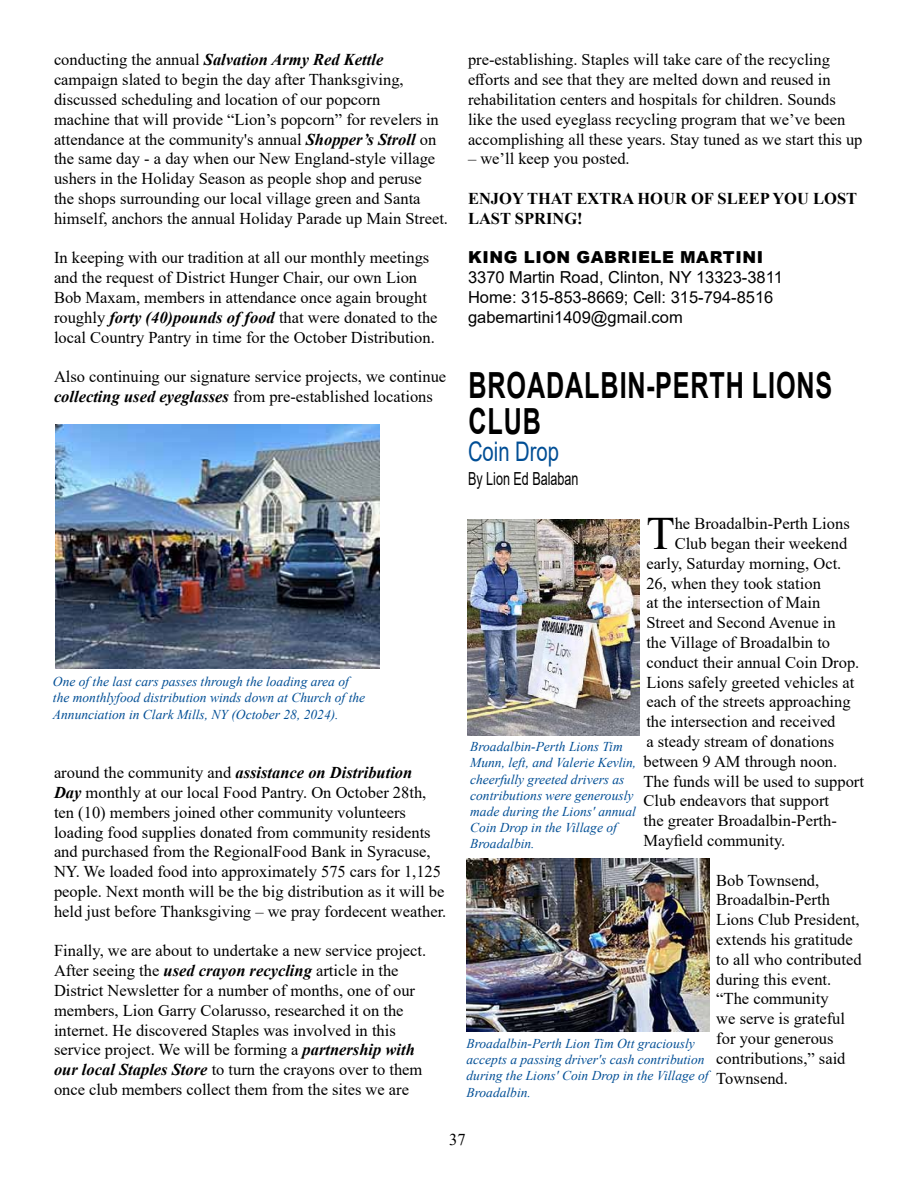
<style>
.page{position:relative;width:918px;height:1188px;background:#fff}
.page>*{position:absolute;margin:0;border:0;box-sizing:border-box;transform-origin:0 0}
.Title_2{font:46.35px "Times New Roman";color:#000}
.Title_2-2{font:700 36px/36px "Arial";letter-spacing:.035em;color:#000;scale:.7 1}
.Title_2-3{font:27px "Arial";color:#004e95;scale:.75 1}
.Title_2-4{font:18px "Arial";color:#000;scale:.7 1}
.Title_2-5{font:16.5px/19.8px "Times New Roman";color:#000}
.Title_2-6{font:16.5px "Arial";color:#000}
.Title_2-7{font:700 16.5px/19.8px "Times New Roman";color:#000}
.Title_2-8{font:900 16.5px "Arial";letter-spacing:.035em;color:#000}
.Paragraph_Style_1{font:italic 13.5px/16.2px "Times New Roman";color:#004e95}
.s1{font-weight:700;font-style:italic}
</style>
<div class="page">
<img style="left:55px;top:425px;width:324px;height:244px">
<img style="left:467px;top:520px;width:173px;height:215px">
<img style="left:467px;top:858px;width:243px;height:174px">
<p class="Title_2-5" style="left:54px;top:49px;width:386px">conducting the annual <span class="s1">Salvation Army Red Kettle </span>campaign slated to begin the day after Thanksgiving, discussed scheduling and location of our popcorn machine that will provide “Lion’s popcorn” for revelers in</p>
<p class="Title_2-5" style="left:54px;top:148px;width:396px">the same day - a day when our New England-style village ushers in the Holiday Season as people shop and peruse<br>the shops surrounding our local village green and Santa himself, anchors the annual Holiday Parade up Main Street.</p>
<p class="Title_2-5" style="left:54px;top:247px;width:385px">In keeping with our tradition at all our monthly meetings and the request of District Hunger Chair, our own Lion Bob Maxam, members in attendance once again brought roughly <span class="s1">forty (40)pounds of food</span> that were donated to the local Country Pantry in time for the October Distribution.</p>
<p class="Title_2-5" style="left:54px;top:366px;width:394px">Also continuing our signature service projects, we continue <span class="s1">collecting used eyeglasses</span> from pre-established locations</p>
<p class="Title_2-5" style="left:54px;top:129px;width:384px">attendance at the community's annual <span class="s1">Shopper’s Stroll</span> on</p>
<p class="Paragraph_Style_1" style="left:53px;top:673px;width:314px">One of the last cars passes through the loading area of the monthlyfood distribution winds down at Church of the<br>Annunciation in Clark Mills, NY (October 28, 2024).</p>
<p class="Title_2-5" style="left:54px;top:762px;width:394px">around the community and <span class="s1">assistance on Distribution<br>Day</span> monthly at our local Food Pantry. On October 28th, ten (10) members joined other community volunteers loading food supplies donated from community residents and purchased from the RegionalFood Bank in Syracuse, NY. We loaded food into approximately 575 cars for 1,125 people. Next month will be the big distribution as it will be held just before Thanksgiving – we pray fordecent weather.</p>
<p class="Title_2-5" style="left:54px;top:940px;width:374px">Finally, we are about to undertake a new service project.<br>After seeing the <span class="s1">used crayon recycling</span> article in the District Newsletter for a number of months, one of our members, Lion Garry Colarusso, researched it on the internet. He discovered Staples was involved in this service project. We will be forming a <span class="s1">partnership with our local Staples Store</span> to turn the crayons over to them once club members collect them from the sites we are</p>
<p class="Title_2-5" style="left:468px;top:49px;width:396px">pre-establishing. Staples will take care of the recycling efforts and see that they are melted down and reused in rehabilitation centers and hospitals for children. Sounds like the used eyeglass recycling program that we’ve been accomplishing all these years. Stay tuned as we start this up</p>
<p class="Title_2-5" style="left:468px;top:148px;width:163px">– we’ll keep you posted.</p>
<p class="Title_2-7" style="left:468px;top:188px;width:391px">ENJOY THAT EXTRA HOUR OF SLEEP YOU LOST<br>LAST SPRING!</p>
<p class="Title_2-8" style="left:468px;top:246px;width:296px">KING LION GABRIELE MARTINI</p>
<p class="Title_2-6" style="left:468px;top:266px;width:316px">3370 Martin Road, Clinton, NY 13323-3811</p>
<p class="Title_2-6" style="left:468px;top:286px;width:307px">Home: 315-853-8669; Cell: 315-794-8516</p>
<p class="Title_2-6" style="left:468px;top:306px;width:216px">gabemartini1409@gmail.com</p>
<p class="Title_2-2" style="left:468px;top:368px;width:521px">BROADALBIN-PERTH LIONS<br>CLUB</p>
<p class="Title_2-3" style="left:468px;top:433px;width:123px">Coin Drop</p>
<p class="Title_2-4" style="left:468px;top:467px;width:160px">By Lion Ed Balaban</p>
<p class="Title_2" style="left:646px;top:501px;width:30px">T</p>
<p class="Title_2-5" style="left:675px;top:513px;width:177px">he Broadalbin-Perth Lions</p>
<p class="Title_2-5" style="left:675px;top:533px;width:174px">Club began their weekend</p>
<p class="Title_2-5" style="left:646px;top:553px;width:197px">early, Saturday morning, Oct.</p>
<p class="Title_2-5" style="left:646px;top:573px;width:176px">26, when they took station</p>
<p class="Title_2-5" style="left:646px;top:592px;width:176px">at the intersection of Main</p>
<p class="Title_2-5" style="left:646px;top:612px;width:191px">Street and Second Avenue in</p>
<p class="Title_2-5" style="left:646px;top:632px;width:185px">the Village of Broadalbin to</p>
<p class="Title_2-5" style="left:646px;top:652px;width:215px">conduct their annual Coin Drop.</p>
<p class="Title_2-5" style="left:646px;top:672px;width:210px">Lions safely greeted vehicles at</p>
<p class="Title_2-5" style="left:646px;top:691px;width:206px">each of the streets approaching</p>
<p class="Title_2-5" style="left:646px;top:711px;width:191px">the intersection and received</p>
<p class="Title_2-5" style="left:646px;top:731px;width:189px">a steady stream of donations</p>
<p class="Title_2-5" style="left:644px;top:751px;width:195px">between 9 AM through noon.</p>
<p class="Title_2-5" style="left:644px;top:771px;width:222px">The funds will be used to support</p>
<p class="Title_2-5" style="left:644px;top:790px;width:187px">Club endeavors that support</p>
<p class="Title_2-5" style="left:644px;top:810px;width:195px">the greater Broadalbin-Perth-</p>
<p class="Title_2-5" style="left:644px;top:830px;width:143px">Mayfield community.</p>
<p class="Title_2-5" style="left:716px;top:870px;width:147px">Bob Townsend,<br>Broadalbin-Perth<br>Lions Club President, extends his gratitude to all who contributed during this event. “The community<br>we serve is grateful for your generous contributions,” said<br>Townsend.</p>
<p class="Paragraph_Style_1" style="left:470px;top:738px;width:168px">Broadalbin-Perth Lions Tim<br>Munn, left, and Valerie Kevlin, cheerfully greeted drivers as contributions were generously made during the Lions' annual<br>Coin Drop in the Village of<br>Broadalbin.</p>
<p class="Paragraph_Style_1" style="left:467px;top:1035px;width:244px">Broadalbin-Perth Lion Tim Ott graciously accepts a passing driver's cash contribution during the Lions' Coin Drop in the Village of Broadalbin.</p>
<p class="Title_2-5" style="left:449px;top:1129px;width:18px">37</p>
</div>
